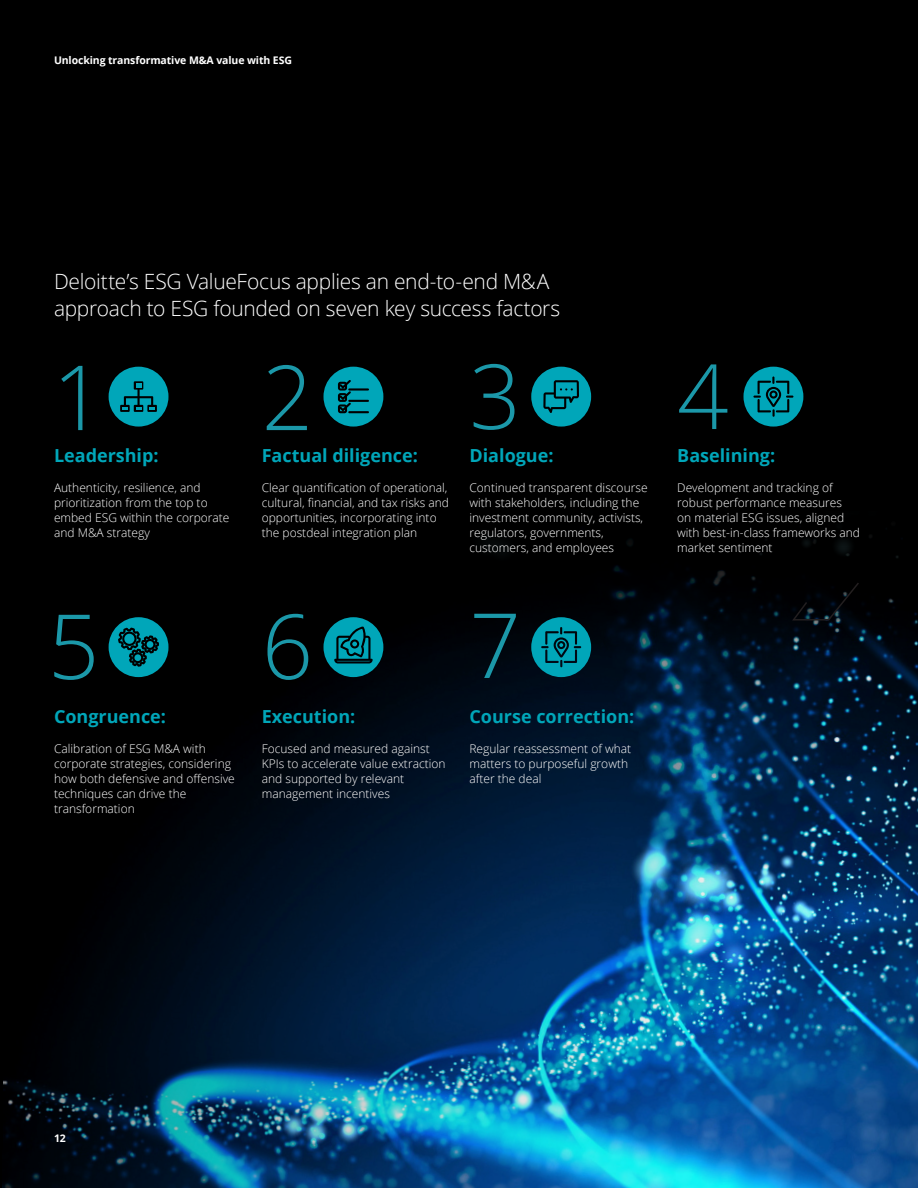
<style>
.page{position:relative;width:918px;height:1188px;background:#000}
.page>*{position:absolute;margin:0;border:0;box-sizing:border-box;transform-origin:0 0}
.t1{font:300 90px "Open Sans";color:#1b98a9}
.t2{font:300 21px/27px "Open Sans";letter-spacing:-.015em;color:#fff}
.Body_Text{font:700 18px "Open Sans";color:#00a6b9}
.Body_Text-2{font:300 12px/15px "Open Sans";color:#fff}
.Brochure_title___Lef{font:700 10.5px "Open Sans";letter-spacing:-.01em;color:#fff}
</style>
<div class="page">
<img style="left:2px;top:534px;width:916px;height:654px">
<svg style="left:791px;top:581px;width:70px;height:40px"></svg>
<svg style="left:324px;top:367px;width:59px;height:60px"></svg>
<svg style="left:531px;top:367px;width:60px;height:60px"></svg>
<svg style="left:109px;top:367px;width:59px;height:60px"></svg>
<svg style="left:324px;top:617px;width:59px;height:60px"></svg>
<svg style="left:744px;top:367px;width:59px;height:60px"></svg>
<svg style="left:531px;top:617px;width:60px;height:60px;background:#007180"></svg>
<svg style="left:109px;top:617px;width:59px;height:60px"></svg>
<p class="Brochure_title___Lef" style="left:54px;top:53px;width:239px">Unlocking transformative M&amp;A value with ESG</p>
<p class="t2" style="left:54px;top:267px;width:508px">Deloitte’s ESG ValueFocus applies an end-to-end M&amp;A approach to ESG founded on seven key success factors</p>
<p class="t1" style="left:52px;top:336px;width:53px">1</p>
<p class="Body_Text" style="left:54px;top:443px;width:106px">Leadership:</p>
<p class="Body_Text-2" style="left:54px;top:480px;width:177px">Authenticity, resilience, and prioritization from the top to embed ESG within the corporate and M&amp;A strategy</p>
<p class="t1" style="left:48px;top:585px;width:53px">5</p>
<p class="Body_Text" style="left:54px;top:703px;width:114px">Congruence:</p>
<p class="Body_Text-2" style="left:54px;top:740px;width:182px">Calibration of ESG M&amp;A with corporate strategies, considering how both defensive and offensive techniques can drive the transformation</p>
<p class="t1" style="left:262px;top:336px;width:53px">2</p>
<p class="Body_Text" style="left:262px;top:443px;width:158px">Factual diligence:</p>
<p class="Body_Text-2" style="left:262px;top:480px;width:189px">Clear quantification of operational, cultural, financial, and tax risks and opportunities, incorporating into the postdeal integration plan</p>
<p class="t1" style="left:470px;top:335px;width:53px">3</p>
<p class="Body_Text" style="left:470px;top:443px;width:86px">Dialogue:</p>
<p class="Body_Text-2" style="left:470px;top:480px;width:180px">Continued transparent discourse with stakeholders, including the investment community, activists, regulators, governments, customers, and employees</p>
<p class="t1" style="left:262px;top:585px;width:53px">6</p>
<p class="Body_Text" style="left:262px;top:703px;width:95px">Execution:</p>
<p class="Body_Text-2" style="left:262px;top:740px;width:185px">Focused and measured against<br>KPIs to accelerate value extraction and supported by relevant management incentives</p>
<p class="t1" style="left:470px;top:584px;width:53px">7</p>
<p class="Body_Text" style="left:470px;top:703px;width:166px">Course correction:</p>
<p class="Body_Text-2" style="left:470px;top:740px;width:163px">Regular reassessment of what matters to purposeful growth after the deal</p>
<p class="t1" style="left:677px;top:335px;width:53px">4</p>
<p class="Body_Text" style="left:677px;top:443px;width:99px">Baselining:</p>
<p class="Body_Text-2" style="left:677px;top:480px;width:184px">Development and tracking of robust performance measures<br>on material ESG issues, aligned with best-in-class frameworks and market sentiment</p>
<p class="Brochure_title___Lef" style="left:54px;top:1131px;width:13px">12</p>
</div>
